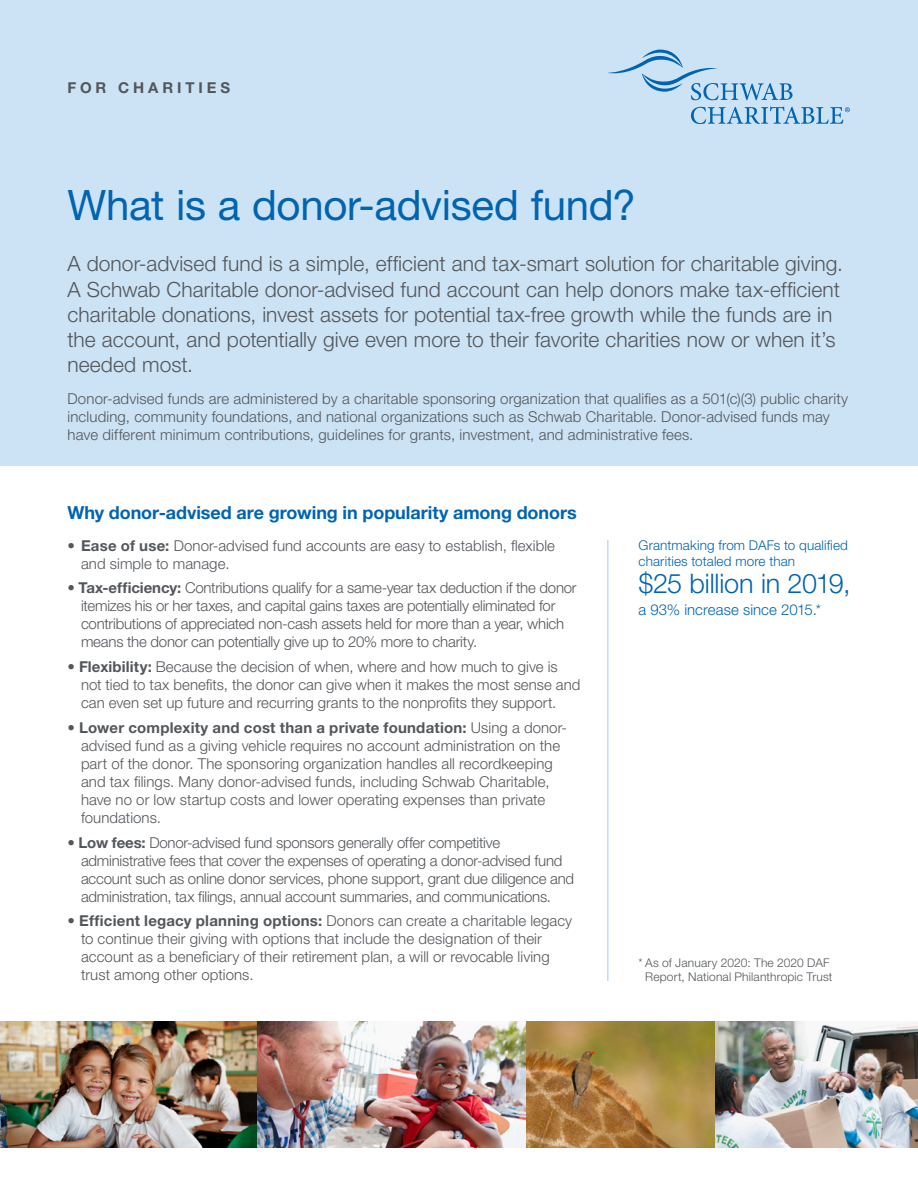
<style>
.page{position:relative;width:918px;height:1188px;background:#fff}
.page>*{position:absolute;margin:0;border:0;box-sizing:border-box;transform-origin:0 0}
.t1{font:42px "Helvetica Neue LT Pro";letter-spacing:-.01em;color:#0164b1}
.Bodycopy{font:300 27px "Helvetica Neue LT Pro";letter-spacing:-.005em;color:#0164b1}
.Bodycopy-2{font:300 21px/25.2px "Helvetica Neue LT Pro";letter-spacing:.005em;color:#53565a}
.Body-Subheads{font:700 18px "Helvetica Neue LT Pro";letter-spacing:-.005em;color:#0164b1}
.Body-10_12{font:300 15px/18px "Helvetica Neue LT Pro";letter-spacing:-.005em;color:#53565a}
.Bodycopy-3{font:300 15px/18px "Helvetica Neue LT Pro";letter-spacing:.01em;color:#53565a}
.Bodycopy-4{font:300 15px "Helvetica Neue LT Pro";letter-spacing:.005em;color:#0164b1}
.Body-new{font:700 15px "Helvetica Neue LT Pro";letter-spacing:.26em;color:#53565a}
.Bodycopy-5{font:300 13.5px/16.2px "Helvetica Neue LT Pro";letter-spacing:.01em;color:#0164b1}
.Bodycopy-6{font:300 12px/14.4px "Helvetica Neue LT Pro";letter-spacing:.015em;color:#53565a;text-align:center}
.s1{font-weight:700}
</style>
<div class="page">
<div style="left:0;top:0;width:918px;height:466px;background:#cce3f5"></div>
<hr style="left:608px;top:540px;width:1px;height:441px;background:#9fcbec">
<svg style="left:608px;top:49px;width:185px;height:51px"></svg>
<svg style="left:691px;top:107px;width:159px;height:17px"></svg>
<img style="left:0;top:1021px;width:918px;height:126px">
<p class="Body-new" style="left:68px;top:78px;width:164px">FOR CHARITIES</p>
<p class="t1" style="left:68px;top:180px;width:570px">What is a donor-advised fund?</p>
<p class="Bodycopy-2" style="left:68px;top:251px;width:777px">A donor-advised fund is a simple, efficient and tax-smart solution for charitable giving.<br>A Schwab Charitable donor-advised fund account can help donors make tax-efficient charitable donations, invest assets for potential tax-free growth while the funds are in the account, and potentially give even more to their favorite charities now or when it’s needed most.</p>
<p class="Bodycopy-3" style="left:68px;top:389px;width:782px">Donor-advised funds are administered by a charitable sponsoring organization that qualifies as a 501(c)(3) public charity including, community foundations, and national organizations such as Schwab Charitable. Donor-advised funds may have different minimum contributions, guidelines for grants, investment, and administrative fees.</p>
<p class="Body-Subheads" style="left:68px;top:501px;width:511px">Why donor-advised are growing in popularity among donors</p>
<p class="Body-10_12" style="left:81px;top:536px;width:476px;text-indent:-14px">• <span class="s1">Ease of use:</span> Donor-advised fund accounts are easy to establish, flexible and simple to manage.</p>
<p class="Body-10_12" style="left:81px;top:579px;width:497px;text-indent:-14px">• <span class="s1">Tax-efficiency:</span> Contributions qualify for a same-year tax deduction if the donor itemizes his or her taxes, and capital gains taxes are potentially eliminated for contributions of appreciated non-cash assets held for more than a year, which means the donor can potentially give up to 20% more to charity.</p>
<p class="Body-10_12" style="left:81px;top:657px;width:501px;text-indent:-14px">• <span class="s1">Flexibility:</span> Because the decision of when, where and how much to give is not tied to tax benefits, the donor can give when it makes the most sense and can even set up future and recurring grants to the nonprofits they support.</p>
<p class="Body-10_12" style="left:81px;top:718px;width:488px;text-indent:-14px">• <span class="s1">Lower complexity and cost than a private foundation:</span> Using a donor&shy;advised fund as a giving vehicle requires no account administration on the part of the donor. The sponsoring organization handles all recordkeeping and tax filings. Many donor-advised funds, including Schwab Charitable, have no or low startup costs and lower operating expenses than private foundations.</p>
<p class="Body-10_12" style="left:81px;top:833px;width:495px;text-indent:-14px">• <span class="s1">Low fees:</span> Donor-advised fund sponsors generally offer competitive administrative fees that cover the expenses of operating a donor-advised fund account such as online donor services, phone support, grant due diligence and administration, tax filings, annual account summaries, and communications.</p>
<p class="Body-10_12" style="left:81px;top:912px;width:493px;text-indent:-14px">• <span class="s1">Efficient legacy planning options:</span> Donors can create a charitable legacy to continue their giving with options that include the designation of their account as a beneficiary of their retirement plan, a will or revocable living trust among other options.</p>
<p class="Bodycopy-5" style="left:639px;top:536px;width:211px">Grantmaking from DAFs to qualified charities totaled more than</p>
<p class="Bodycopy" style="left:639px;top:567px;width:213px">$25 billion in 2019,</p>
<p class="Bodycopy-4" style="left:639px;top:600px;width:184px">a 93% increase since 2015.*</p>
<p class="Bodycopy-6" style="left:639px;top:955px;width:195px">* As of January 2020: The 2020 DAF<br>Report, National Philanthropic Trust</p>
</div>
